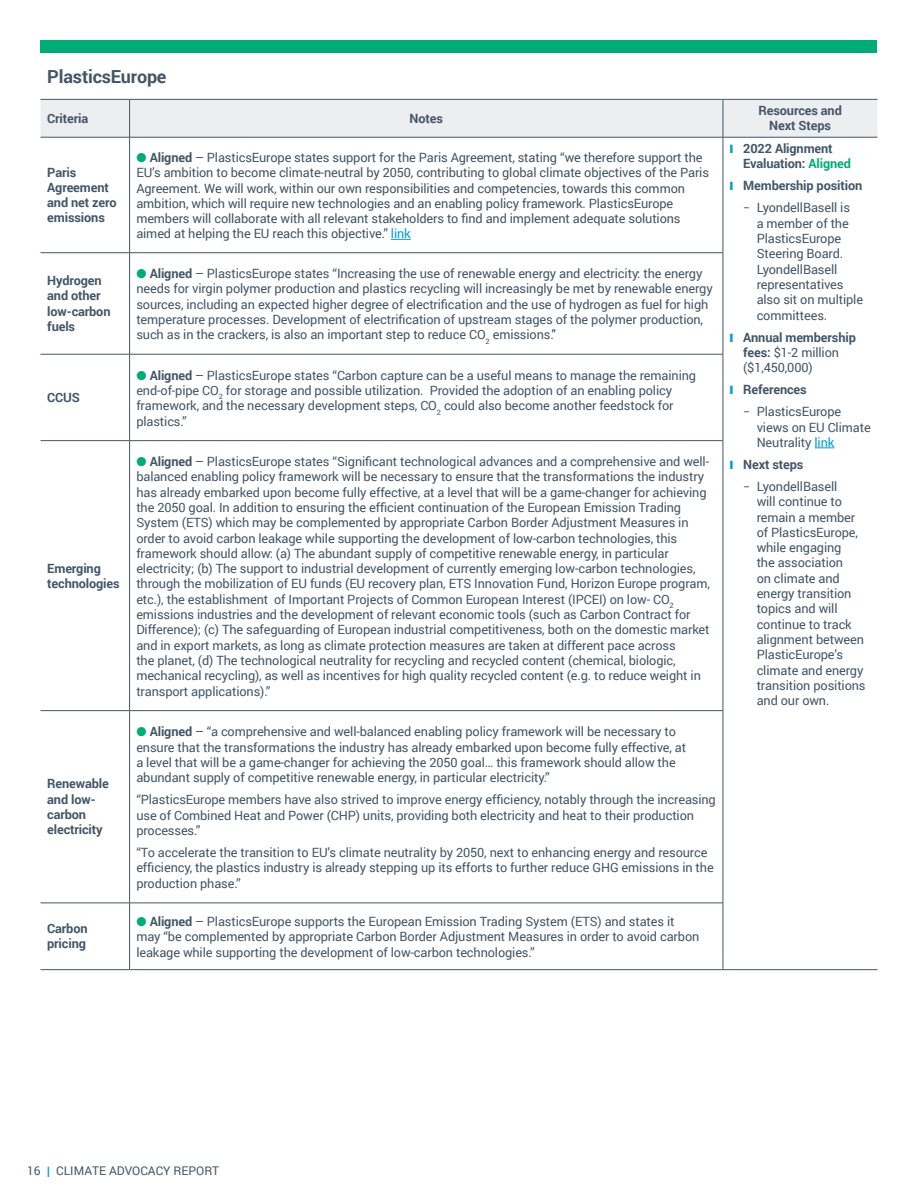
<style>
.page{position:relative;width:918px;height:1188px;background:#fff}
.page>*{position:absolute;margin:0;border:0;box-sizing:border-box;transform-origin:0 0}
.t1{font:700 18px "Roboto";letter-spacing:-.01em;color:#435667}
.t2{font:12.75px/15.3px "Roboto";letter-spacing:-.01em;color:#435667}
.t3{font:12.75px/15.3px "Roboto";letter-spacing:-.01em;color:#425563}
.t4{font:700 12.75px/15.3px "Roboto";letter-spacing:-.01em;color:#435667}
.t5{font:12px "Roboto";color:#435667}
.s1{color:#00ac75}
.s2{font-weight:700}
.s3{color:#009cda}
.s4{font-weight:400;font-size:12px}
.s5{font-weight:400}
.s6{font-size:12px}
.s7{font-size:13.5px;color:#009cde}
</style>
<div class="page">
<div style="left:40px;top:40px;width:838px;height:13px;background:#00ac75"></div>
<div style="left:40px;top:99px;width:838px;height:38px;background:#edeef0"></div>
<hr style="left:40px;top:99px;width:90px;height:1px;background:#435667">
<hr style="left:130px;top:99px;width:593px;height:1px;background:#435667">
<hr style="left:129px;top:100px;width:1px;height:37px;background:#435667">
<hr style="left:723px;top:99px;width:154px;height:1px;background:#435667">
<hr style="left:723px;top:100px;width:1px;height:37px;background:#435667">
<hr style="left:40px;top:137px;width:90px;height:1px;background:#435667">
<hr style="left:130px;top:137px;width:593px;height:1px;background:#435667">
<hr style="left:129px;top:137px;width:1px;height:116px;background:#435667">
<hr style="left:723px;top:137px;width:154px;height:1px;background:#435667">
<hr style="left:723px;top:137px;width:1px;height:116px;background:#435667">
<hr style="left:40px;top:252px;width:90px;height:1px;background:#435667">
<hr style="left:130px;top:252px;width:593px;height:1px;background:#435667">
<hr style="left:129px;top:253px;width:1px;height:101px;background:#435667">
<hr style="left:723px;top:253px;width:1px;height:101px;background:#435667">
<hr style="left:40px;top:354px;width:90px;height:1px;background:#435667">
<hr style="left:130px;top:354px;width:593px;height:1px;background:#435667">
<hr style="left:129px;top:354px;width:1px;height:86px;background:#435667">
<hr style="left:723px;top:354px;width:1px;height:86px;background:#435667">
<hr style="left:40px;top:440px;width:90px;height:1px;background:#435667">
<hr style="left:130px;top:440px;width:593px;height:1px;background:#435667">
<hr style="left:129px;top:441px;width:1px;height:269px;background:#435667">
<hr style="left:723px;top:441px;width:1px;height:269px;background:#435667">
<hr style="left:40px;top:710px;width:90px;height:1px;background:#435667">
<hr style="left:130px;top:710px;width:593px;height:1px;background:#435667">
<hr style="left:129px;top:711px;width:1px;height:192px;background:#435667">
<hr style="left:723px;top:711px;width:1px;height:192px;background:#435667">
<hr style="left:40px;top:903px;width:90px;height:1px;background:#435667">
<hr style="left:130px;top:903px;width:593px;height:1px;background:#435667">
<hr style="left:129px;top:903px;width:1px;height:66px;background:#435667">
<hr style="left:723px;top:903px;width:1px;height:66px;background:#435667">
<hr style="left:40px;top:969px;width:90px;height:1px;background:#435667">
<hr style="left:130px;top:969px;width:593px;height:1px;background:#435667">
<hr style="left:723px;top:969px;width:154px;height:1px;background:#435667">
<svg style="left:391px;top:239px;width:20px;height:1px"></svg>
<svg style="left:815px;top:448px;width:19px;height:1px"></svg>
<h1 class="t1" style="left:47px;top:64px;width:121px">PlasticsEurope</h1>
<p class="t4" style="left:47px;top:110px;width:43px">Criteria</p>
<p class="t4" style="left:410px;top:110px;width:35px">Notes</p>
<p class="t4" style="left:759px;top:102px;width:85px;text-align:center">Resources and<br>Next Steps</p>
<p class="t4" style="left:47px;top:164px;width:71px">Paris<br>Agreement and net zero emissions</p>
<p class="t3" style="left:136px;top:149px;width:574px"><span class="s1">●</span> <span class="s2">Aligned</span> – PlasticsEurope states support for the Paris Agreement, stating “we therefore support the EU’s ambition to become climate-neutral by 2050, contributing to global climate objectives of the Paris Agreement. We will work, within our own responsibilities and competencies, towards this common ambition, which will require new technologies and an enabling policy framework. PlasticsEurope members will collaborate with all relevant stakeholders to find and implement adequate solutions aimed at helping the EU reach this objective.” <span class="s3">link</span></p>
<p class="t4" style="left:743px;top:140px;width:109px;text-indent:-14px"><span class="s3">❙</span> 2022 Alignment<br>Evaluation: <span class="s1">Aligned</span></p>
<p class="t4" style="left:730px;top:174px;width:134px;line-height:22px;text-align:center"><span class="s3">❙</span> Membership position <span class="s4">−</span> <span class="s5">LyondellBasell is</span></p>
<p class="t2" style="left:757px;top:215px;width:108px">a member of the<br>PlasticsEurope<br>Steering Board.<br>LyondellBasell representatives also sit on multiple committees.</p>
<p class="t2" style="left:743px;top:329px;width:114px;text-indent:-14px"><span class="s3">❙</span> <span class="s2">Annual membership fees:</span> $1-2 million ($1,450,000)</p>
<p class="t2" style="left:743px;top:378px;width:100px;line-height:22px;text-indent:-14px"><span class="s3">❙</span> <span class="s2">References<br></span><span class="s6">−</span> PlasticsEurope</p>
<p class="t2" style="left:757px;top:419px;width:116px">views on EU Climate<br>Neutrality <span class="s3">link</span></p>
<p class="t2" style="left:743px;top:453px;width:96px;line-height:22px;text-indent:-14px"><span class="s3">❙</span> <span class="s2">Next steps<br></span><span class="s6">−</span> LyondellBasell</p>
<p class="t2" style="left:757px;top:494px;width:110px">will continue to remain a member of PlasticsEurope, while engaging<br>the association<br>on climate and energy transition topics and will continue to track alignment between<br>PlasticEurope’s climate and energy transition positions and our own.</p>
<p class="t4" style="left:47px;top:272px;width:65px">Hydrogen and other low-carbon fuels</p>
<p class="t2" style="left:136px;top:265px;width:578px"><span class="s1">●</span> <span class="s2">Aligned</span> – PlasticsEurope states “Increasing the use of renewable energy and electricity: the energy needs for virgin polymer production and plastics recycling will increasingly be met by renewable energy sources, including an expected higher degree of electrification and the use of hydrogen as fuel for high temperature processes. Development of electrification of upstream stages of the polymer production, such as in the crackers, is also an important step to reduce CO<sub>2</sub> emissions."</p>
<p class="t2" style="left:136px;top:367px;width:561px"><span class="s1">●</span> <span class="s2">Aligned</span> – PlasticsEurope states “Carbon capture can be a useful means to manage the remaining end-of-pipe CO<sub>2</sub> for storage and possible utilization. Provided the adoption of an enabling policy framework, and the necessary development steps, CO<sub>2</sub> could also become another feedstock for plastics.”</p>
<p class="t4" style="left:47px;top:389px;width:34px">CCUS</p>
<p class="t2" style="left:136px;top:453px;width:575px"><span class="s1">●</span> <span class="s2">Aligned</span> – PlasticsEurope states “Significant technological advances and a comprehensive and well&shy;balanced enabling policy framework will be necessary to ensure that the transformations the industry has already embarked upon become fully effective, at a level that will be a game-changer for achieving the 2050 goal. In addition to ensuring the efficient continuation of the European Emission Trading System (ETS) which may be complemented by appropriate Carbon Border Adjustment Measures in order to avoid carbon leakage while supporting the development of low-carbon technologies, this framework should allow: (a) The abundant supply of competitive renewable energy, in particular electricity; (b) The support to industrial development of currently emerging low-carbon technologies, through the mobilization of EU funds (EU recovery plan, ETS Innovation Fund, Horizon Europe program, etc.), the establishment of Important Projects of Common European Interest (IPCEI) on low- CO<sub>2 </sub>emissions industries and the development of relevant economic tools (such as Carbon Contract for Difference); (c) The safeguarding of European industrial competitiveness, both on the domestic market and in export markets, as long as climate protection measures are taken at different pace across<br>the planet, (d) The technological neutrality for recycling and recycled content (chemical, biologic, mechanical recycling), as well as incentives for high quality recycled content (e.g. to reduce weight in transport applications).”</p>
<p class="t4" style="left:47px;top:560px;width:74px">Emerging technologies</p>
<p class="t4" style="left:47px;top:776px;width:63px">Renewable and low&shy;carbon electricity</p>
<p class="t2" style="left:136px;top:724px;width:551px"><span class="s1">●</span> <span class="s2">Aligned</span> – “a comprehensive and well-balanced enabling policy framework will be necessary to ensure that the transformations the industry has already embarked upon become fully effective, at a level that will be a game-changer for achieving the 2050 goal… this framework should allow the abundant supply of competitive renewable energy, in particular electricity.”</p>
<p class="t2" style="left:136px;top:792px;width:581px">“PlasticsEurope members have also strived to improve energy efficiency, notably through the increasing use of Combined Heat and Power (CHP) units, providing both electricity and heat to their production processes.”</p>
<p class="t2" style="left:136px;top:844px;width:579px">“To accelerate the transition to EU’s climate neutrality by 2050, next to enhancing energy and resource efficiency, the plastics industry is already stepping up its efforts to further reduce GHG emissions in the production phase.”</p>
<p class="t4" style="left:47px;top:920px;width:42px">Carbon pricing</p>
<p class="t2" style="left:136px;top:913px;width:565px"><span class="s1">●</span> <span class="s2">Aligned</span> – PlasticsEurope supports the European Emission Trading System (ETS) and states it may “be complemented by appropriate Carbon Border Adjustment Measures in order to avoid carbon leakage while supporting the development of low-carbon technologies.”</p>
<p class="t5" style="left:27px;top:1162px;width:194px">16 <span class="s7">l</span> CLIMATE ADVOCACY REPORT</p>
</div>
